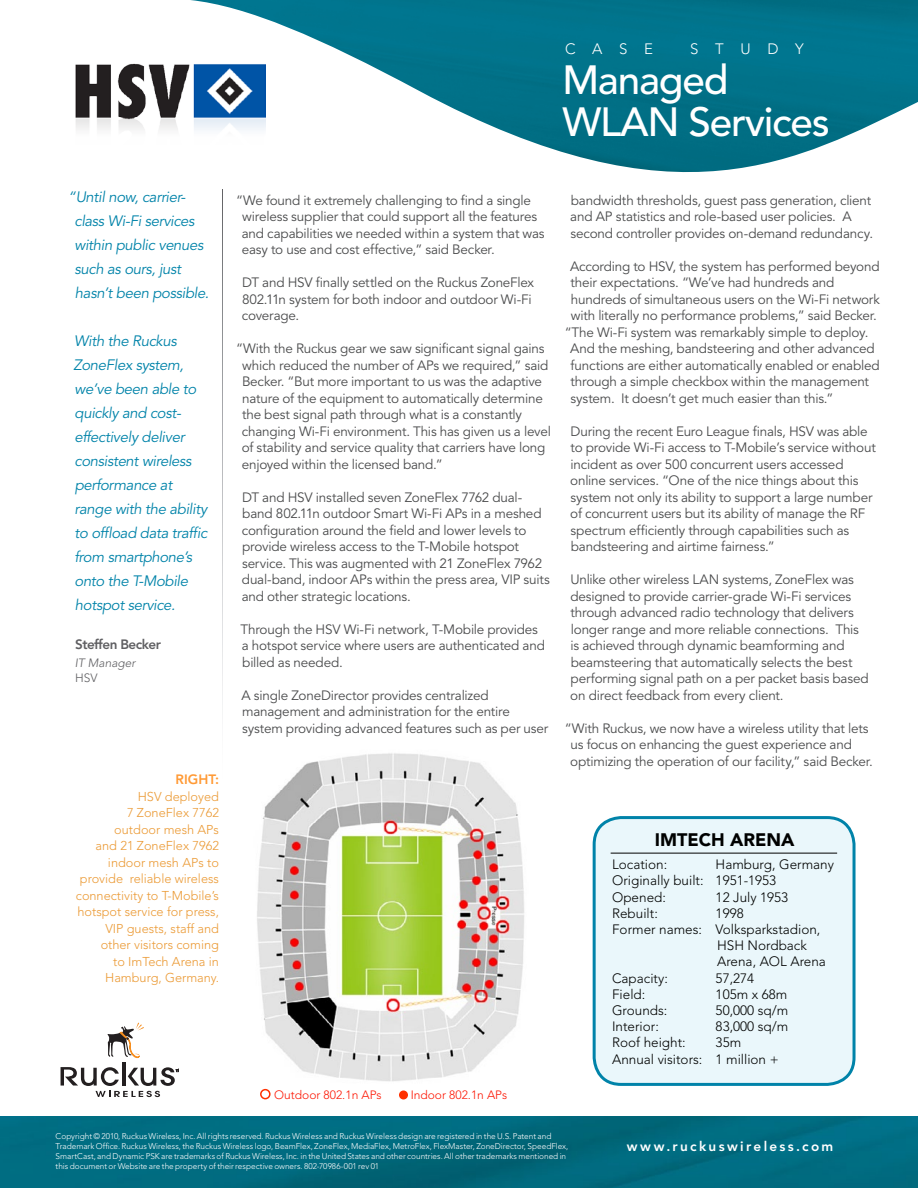
<style>
.page{position:relative;width:918px;height:1188px;background:#fff}
.page>*{position:absolute;margin:0;border:0;box-sizing:border-box;transform-origin:0 0}
.t1{font:500 40.5px/42px "Avenir LT Std";letter-spacing:-.03em;color:#fff}
.t2{font:900 18px "Avenir LT Std";color:#000100}
.t3{font:italic 15px/24px "Avenir LT Std";letter-spacing:-.025em;color:#0083a9}
.t4{font:300 15px "Avenir LT Std";letter-spacing:1.11em;color:#fff}
.t5{font:13.5px/16.5px "Avenir LT Std";letter-spacing:-.015em;color:#4b4c4d}
.t6{font:300 13.5px/16.2px "Avenir LT Std";color:#000100}
.t7{font:800 13.5px "Avenir LT Std";letter-spacing:.17em;color:#fff}
.t8{font:800 13.5px "Avenir LT Std";letter-spacing:-.04em;color:#5f5f62}
.t9{font:800 13.5px "Avenir LT Std";color:#ff9a35}
.t10{font:300 12.75px/16.5px "Avenir LT Std";color:#eb9a35;text-align:right}
.t11{font:300 12px "Avenir LT Std";color:#fd1603}
.t12{font:italic 300 12px "Avenir LT Std";color:#5f5f62}
.t13{font:300 12px "Avenir LT Std";color:#5f5f62}
.DS_Copyright{font:300 8.25px/9.9px "Avenir LT Std";letter-spacing:-.005em;color:#fff}
</style>
<div class="page">
<img style="left:190px;top:0;width:728px;height:173px">
<img style="left:0;top:1117px;width:918px;height:71px">
<svg style="left:107px;top:1023px;width:37px;height:35px"></svg>
<hr style="left:123px;top:1062px;width:3px;height:24px;background:#231f20">
<svg style="left:61px;top:1067px;width:118px;height:30px"></svg>
<svg style="left:222px;top:189px;width:1px;height:526px"></svg>
<img style="left:75px;top:61px;width:191px;height:84px">
<div style="left:594px;top:818px;width:260px;height:266px;background:#eaf7fb;border-radius:27px"></div>
<hr style="left:611px;top:853px;width:226px;height:1px;background:#000100">
<div style="left:593px;top:816px;width:263px;height:270px;border:3px solid #0083a9;border-radius:27px"></div>
<img style="left:257px;top:753px;width:267px;height:337px">
<div style="left:399px;top:1090px;width:9px;height:10px;background:#ff3000;border-radius:50%"></div>
<div style="left:260px;top:1089px;width:11px;height:10px;border:2px solid #ff3000;border-radius:50%"></div>
<p class="t4" style="left:565px;top:40px;width:90px">CASE</p>
<p class="t4" style="left:690px;top:40px;width:115px">STUDY</p>
<p class="t1" style="left:563px;top:60px;width:269px">Managed<br>WLAN Services</p>
<p class="t3" style="left:74px;top:186px;width:136px;text-indent:-6px">“Until now, carrier&shy;class Wi-Fi services within public venues such as ours, just hasn’t been possible.</p>
<p class="t3" style="left:73px;top:330px;width:135px">With the Ruckus<br>ZoneFlex system, we’ve been able to quickly and cost&shy;effectively deliver consistent wireless performance at range with the ability to offload data traffic from smartphone’s onto the T-Mobile hotspot service.</p>
<p class="t8" style="left:75px;top:637px;width:87px">Steffen Becker</p>
<p class="t12" style="left:75px;top:656px;width:62px">IT Manager</p>
<p class="t13" style="left:75px;top:671px;width:24px">HSV</p>
<p class="t9" style="left:176px;top:771px;width:45px">RIGHT:</p>
<p class="t10" style="left:76px;top:788px;width:145px">HSV deployed<br>7 ZoneFlex 7762<br>outdoor mesh APs<br>and 21 ZoneFlex 7962 indoor mesh APs to provide reliable wireless connectivity to T-Mobile’s hotspot service for press,<br>VIP guests, staff and other visitors coming<br>to ImTech Arena in<br>Hamburg, Germany.</p>
<p class="t5" style="left:242px;top:192px;width:304px;text-indent:-6px">“We found it extremely challenging to find a single wireless supplier that could support all the features and capabilities we needed within a system that was easy to use and cost effective,” said Becker.</p>
<p class="t5" style="left:242px;top:275px;width:294px">DT and HSV finally settled on the Ruckus ZoneFlex<br>802.11n system for both indoor and outdoor Wi-Fi coverage.</p>
<p class="t5" style="left:242px;top:341px;width:311px;text-indent:-6px">“With the Ruckus gear we saw significant signal gains which reduced the number of APs we required,” said Becker. “But more important to us was the adaptive nature of the equipment to automatically determine the best signal path through what is a constantly changing Wi-Fi environment. This has given us a level of stability and service quality that carriers have long enjoyed within the licensed band.”</p>
<p class="t5" style="left:242px;top:489px;width:310px">DT and HSV installed seven ZoneFlex 7762 dual&shy;band 802.11n outdoor Smart Wi-Fi APs in a meshed configuration around the field and lower levels to provide wireless access to the T-Mobile hotspot service. This was augmented with 21 ZoneFlex 7962 dual-band, indoor APs within the press area, VIP suits and other strategic locations.</p>
<p class="t5" style="left:240px;top:621px;width:306px">Through the HSV Wi-Fi network, T-Mobile provides a hotspot service where users are authenticated and billed as needed.</p>
<p class="t5" style="left:242px;top:687px;width:308px">A single ZoneDirector provides centralized management and administration for the entire system providing advanced features such as per user</p>
<p class="t5" style="left:570px;top:192px;width:304px">bandwidth thresholds, guest pass generation, client and AP statistics and role-based user policies. A second controller provides on-demand redundancy.</p>
<p class="t5" style="left:570px;top:258px;width:311px">According to HSV, the system has performed beyond</p>
<p class="t5" style="left:571px;top:275px;width:265px">their expectations. “We’ve had hundreds and</p>
<p class="t5" style="left:571px;top:291px;width:311px">hundreds of simultaneous users on the Wi-Fi network</p>
<p class="t5" style="left:571px;top:308px;width:308px">with literally no performance problems,” said Becker.</p>
<p class="t5" style="left:565px;top:324px;width:305px">“The Wi-Fi system was remarkably simple to deploy.</p>
<p class="t5" style="left:570px;top:341px;width:306px">And the meshing, bandsteering and other advanced</p>
<p class="t5" style="left:571px;top:357px;width:311px">functions are either automatically enabled or enabled</p>
<p class="t5" style="left:571px;top:374px;width:300px">through a simple checkbox within the management</p>
<p class="t5" style="left:571px;top:390px;width:264px">system. It doesn’t get much easier than this.”</p>
<p class="t5" style="left:570px;top:423px;width:307px">During the recent Euro League finals, HSV was able to provide Wi-Fi access to T-Mobile’s service without incident as over 500 concurrent users accessed online services. “One of the nice things about this system not only its ability to support a large number of concurrent users but its ability of manage the RF spectrum efficiently through capabilities such as bandsteering and airtime fairness.”</p>
<p class="t5" style="left:570px;top:572px;width:300px">Unlike other wireless LAN systems, ZoneFlex was designed to provide carrier-grade Wi-Fi services through advanced radio technology that delivers longer range and more reliable connections. This is achieved through dynamic beamforming and beamsteering that automatically selects the best performing signal path on a per packet basis based on direct feedback from every client.</p>
<p class="t5" style="left:570px;top:720px;width:304px;text-indent:-6px">“With Ruckus, we now have a wireless utility that lets us focus on enhancing the guest experience and optimizing the operation of our facility,” said Becker.</p>
<p class="t11" style="left:274px;top:1088px;width:109px">Outdoor 802.1n APs</p>
<p class="t11" style="left:411px;top:1088px;width:98px">Indoor 802.1n APs</p>
<p class="t2" style="left:655px;top:829px;width:141px">IMTECH ARENA</p>
<p class="t6" style="left:612px;top:856px;width:57px">Location:</p>
<p class="t6" style="left:716px;top:856px;width:120px">Hamburg, Germany</p>
<p class="t6" style="left:612px;top:873px;width:166px">Originally built: 1951-1953</p>
<p class="t6" style="left:612px;top:889px;width:55px">Opened:</p>
<p class="t6" style="left:716px;top:889px;width:74px">12 July 1953</p>
<p class="t6" style="left:612px;top:905px;width:47px">Rebuilt:</p>
<p class="t6" style="left:716px;top:905px;width:30px">1998</p>
<p class="t6" style="left:717px;top:921px;width:110px;text-indent:-105px">Former names: Volksparkstadion,<br>HSH Nordback<br>Arena, AOL Arena</p>
<p class="t6" style="left:612px;top:970px;width:57px">Capacity:</p>
<p class="t6" style="left:716px;top:970px;width:40px">57,274</p>
<p class="t6" style="left:612px;top:986px;width:35px">Field:</p>
<p class="t6" style="left:716px;top:986px;width:73px">105m x 68m</p>
<p class="t6" style="left:612px;top:1002px;width:57px">Grounds:</p>
<p class="t6" style="left:716px;top:1002px;width:74px">50,000 sq/m</p>
<p class="t6" style="left:612px;top:1018px;width:48px">Interior:</p>
<p class="t6" style="left:716px;top:1018px;width:74px">83,000 sq/m</p>
<p class="t6" style="left:612px;top:1035px;width:75px">Roof height:</p>
<p class="t6" style="left:716px;top:1035px;width:27px">35m</p>
<p class="t6" style="left:612px;top:1051px;width:168px">Annual visitors: 1 million +</p>
<p class="DS_Copyright" style="left:56px;top:1131px;width:514px">Copyright © 2010, Ruckus Wireless, Inc. All rights reserved. Ruckus Wireless and Ruckus Wireless design are registered in the U.S. Patent and Trademark Office. Ruckus Wireless, the Ruckus Wireless logo, BeamFlex, ZoneFlex, MediaFlex, MetroFlex, FlexMaster, ZoneDirector, SpeedFlex, SmartCast, and Dynamic PSK are trademarks of Ruckus Wireless, Inc. in the United States and other countries. All other trademarks mentioned in this document or Website are the property of their respective owners. 802-70986-001 rev 01</p>
<p class="t7" style="left:627px;top:1138px;width:208px">www.ruckuswireless.com</p>
</div>
